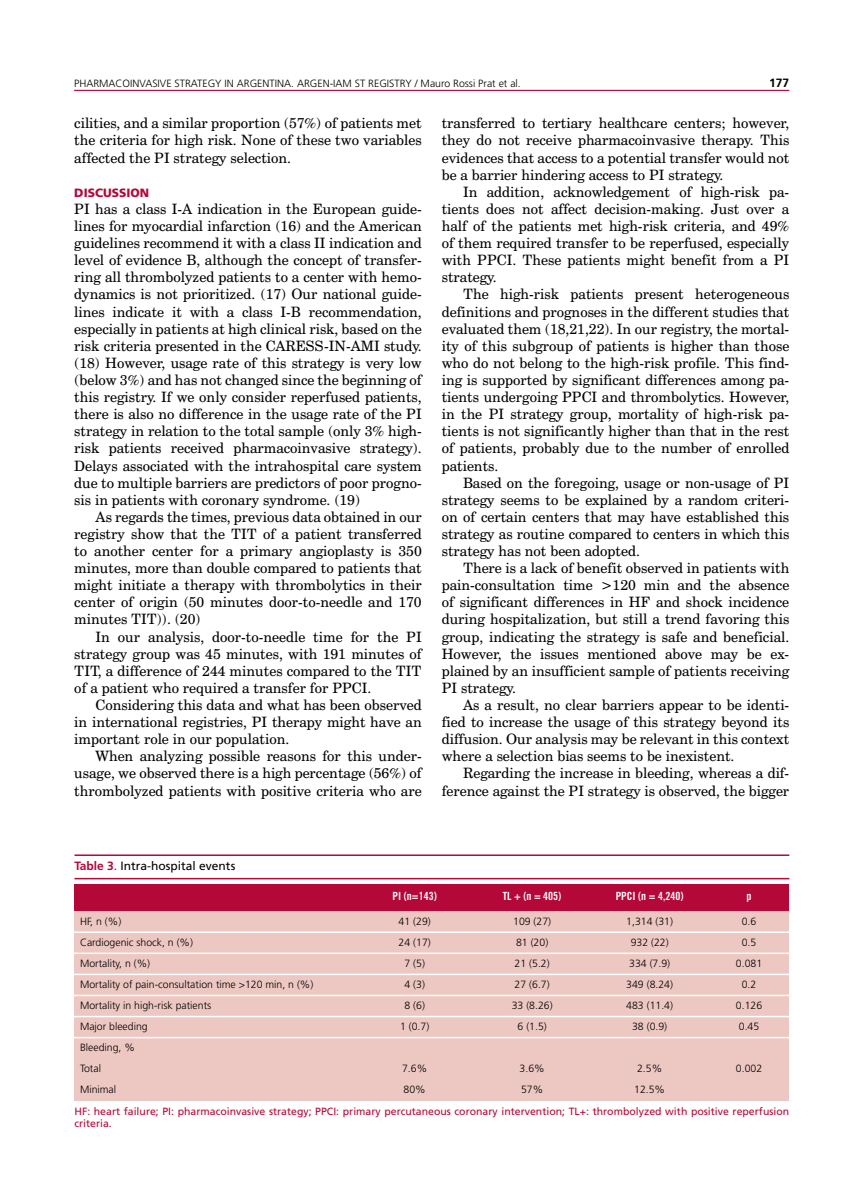
<style>
.page{position:relative;width:851px;height:1191px;background:#fff}
.page>*{position:absolute;margin:0;border:0;box-sizing:border-box;transform-origin:0 0}
.t1{font:14.25px/17.1px "Century Schoolbook BT";color:#000;text-align:justify}
.t2{font:12px "Frutiger LT Std";color:#000}
.introduccion_y_resul{font:900 12px "Frutiger LT Std";color:#b30838}
.t3{font:700 12px "Frutiger LT Std";color:#000}
.t4{font:11.25px "Trade Gothic LT Std Bd Cn 20";color:#fff}
.t5{font:300 10.5px "Frutiger LT Std";color:#000}
.t6{font:10.5px/12.6px "Frutiger LT Std";color:#b30838}
.s1{font-weight:700;color:#b30838}
.s2{color:#b30838}
</style>
<div class="page">
<hr style="left:74px;top:90px;width:715px;height:1px;background:#b30838">
<div style="left:74px;top:884px;width:715px;height:27px;background:#b30838"></div>
<div style="left:74px;top:911px;width:715px;height:190px;background:#edc7c2"></div>
<hr style="left:70px;top:973px;width:728px;height:2px;background:#fff">
<hr style="left:70px;top:1036px;width:728px;height:2px;background:#fff">
<hr style="left:70px;top:952px;width:728px;height:2px;background:#fff">
<hr style="left:70px;top:1015px;width:728px;height:2px;background:#fff">
<hr style="left:70px;top:931px;width:728px;height:2px;background:#fff">
<hr style="left:70px;top:994px;width:728px;height:2px;background:#fff">
<hr style="left:74px;top:878px;width:715px;height:1px;background:#b30838">
<hr style="left:74px;top:854px;width:715px;height:2px;background:#b30838">
<p class="t5" style="left:74px;top:77px;width:448px">PHARMACOINVASIVE STRATEGY IN ARGENTINA. ARGEN-IAM ST REGISTRY / Mauro Rossi Prat et al.</p>
<p class="t3" style="left:769px;top:75px;width:22px">177</p>
<p class="t1" style="left:74px;top:115px;width:349px">cilities, and a similar proportion (57%) of patients met the criteria for high risk. None of these two variables affected the PI strategy selection.</p>
<p class="introduccion_y_resul" style="left:74px;top:185px;width:76px">DISCUSSION</p>
<p class="t1" style="left:74px;top:200px;width:349px">PI has a class I-A indication in the European guide&shy;lines for myocardial infarction (16) and the American guidelines recommend it with a class II indication and level of evidence B, although the concept of transfer&shy;ring all thrombolyzed patients to a center with hemo&shy;dynamics is not prioritized. (17) Our national guide&shy;lines indicate it with a class I-B recommendation, especially in patients at high clinical risk, based on the risk criteria presented in the CARESS-IN-AMI study. (18) However, usage rate of this strategy is very low (below 3%) and has not changed since the beginning of this registry. If we only consider reperfused patients, there is also no difference in the usage rate of the PI strategy in relation to the total sample (only 3% high&shy;risk patients received pharmacoinvasive strategy).<br>Delays associated with the intrahospital care system due to multiple barriers are predictors of poor progno&shy;sis in patients with coronary syndrome. (19)</p>
<p class="t1" style="left:74px;top:508px;width:349px;text-indent:21px">As regards the times, previous data obtained in our registry show that the TIT of a patient transferred to another center for a primary angioplasty is 350 minutes, more than double compared to patients that might initiate a therapy with thrombolytics in their center of origin (50 minutes door-to-needle and 170 minutes TIT)). (20)</p>
<p class="t1" style="left:74px;top:628px;width:349px;text-indent:21px">In our analysis, door-to-needle time for the PI strategy group was 45 minutes, with 191 minutes of TIT, a difference of 244 minutes compared to the TIT of a patient who required a transfer for PPCI.</p>
<p class="t1" style="left:74px;top:696px;width:349px;text-indent:21px">Considering this data and what has been observed in international registries, PI therapy might have an important role in our population.</p>
<p class="t1" style="left:74px;top:747px;width:349px;text-indent:21px">When analyzing possible reasons for this under&shy;usage, we observed there is a high percentage (56%) of thrombolyzed patients with positive criteria who are</p>
<p class="t1" style="left:441px;top:115px;width:349px">transferred to tertiary healthcare centers; however, they do not receive pharmacoinvasive therapy. This evidences that access to a potential transfer would not be a barrier hindering access to PI strategy.</p>
<p class="t1" style="left:441px;top:183px;width:349px;text-indent:21px">In addition, acknowledgement of high-risk pa&shy;tients does not affect decision-making. Just over a half of the patients met high-risk criteria, and 49% of them required transfer to be reperfused, especially with PPCI. These patients might benefit from a PI strategy.</p>
<p class="t1" style="left:441px;top:286px;width:349px;text-indent:21px">The high-risk patients present heterogeneous definitions and prognoses in the different studies that evaluated them (18,21,22). In our registry, the mortal&shy;ity of this subgroup of patients is higher than those who do not belong to the high-risk profile. This find&shy;ing is supported by significant differences among pa&shy;tients undergoing PPCI and thrombolytics. However, in the PI strategy group, mortality of high-risk pa&shy;tients is not significantly higher than that in the rest of patients, probably due to the number of enrolled patients.</p>
<p class="t1" style="left:441px;top:474px;width:349px;text-indent:21px">Based on the foregoing, usage or non-usage of PI strategy seems to be explained by a random criteri&shy;on of certain centers that may have established this strategy as routine compared to centers in which this strategy has not been adopted.</p>
<p class="t1" style="left:441px;top:559px;width:349px;text-indent:21px">There is a lack of benefit observed in patients with pain-consultation time &gt;120 min and the absence of significant differences in HF and shock incidence during hospitalization, but still a trend favoring this group, indicating the strategy is safe and beneficial.<br>However, the issues mentioned above may be ex&shy;plained by an insufficient sample of patients receiving PI strategy.</p>
<p class="t1" style="left:441px;top:696px;width:349px;text-indent:21px">As a result, no clear barriers appear to be identi&shy;fied to increase the usage of this strategy beyond its diffusion. Our analysis may be relevant in this context where a selection bias seems to be inexistent.</p>
<p class="t1" style="left:441px;top:764px;width:349px;text-align:right">Regarding the increase in bleeding, whereas a dif&shy;ference against the PI strategy is observed, the bigger</p>
<p class="t2" style="left:74px;top:859px;width:162px"><span class="s1">Table 3</span><span class="s2">.</span> Intra-hospital events</p>
<p class="t5" style="left:80px;top:915px;width:43px">HF, n (%)</p>
<p class="t5" style="left:80px;top:936px;width:115px">Cardiogenic shock, n (%)</p>
<p class="t5" style="left:80px;top:957px;width:72px">Mortality, n (%)</p>
<p class="t5" style="left:80px;top:978px;width:235px">Mortality of pain-consultation time &gt;120 min, n (%)</p>
<p class="t5" style="left:80px;top:999px;width:133px">Mortality in high-risk patients</p>
<p class="t5" style="left:80px;top:1020px;width:69px">Major bleeding</p>
<p class="t5" style="left:80px;top:1041px;width:56px">Bleeding, %</p>
<p class="t5" style="left:80px;top:1062px;width:22px">Total</p>
<p class="t5" style="left:80px;top:1083px;width:38px">Minimal</p>
<p class="t4" style="left:392px;top:889px;width:46px">PI (n=143)</p>
<p class="t4" style="left:503px;top:889px;width:60px">TL + (n = 405)</p>
<p class="t4" style="left:615px;top:889px;width:69px">PPCI (n = 4,240)</p>
<p class="t5" style="left:398px;top:915px;width:34px">41 (29)</p>
<p class="t5" style="left:398px;top:936px;width:34px">24 (17)</p>
<p class="t5" style="left:404px;top:957px;width:22px">7 (5)</p>
<p class="t5" style="left:404px;top:978px;width:22px">4 (3)</p>
<p class="t5" style="left:404px;top:999px;width:22px">8 (6)</p>
<p class="t5" style="left:400px;top:1020px;width:31px">1 (0.7)</p>
<p class="t5" style="left:402px;top:1062px;width:27px">7.6%</p>
<p class="t5" style="left:403px;top:1083px;width:24px">80%</p>
<p class="t5" style="left:513px;top:915px;width:39px">109 (27)</p>
<p class="t5" style="left:516px;top:936px;width:34px">81 (20)</p>
<p class="t5" style="left:514px;top:957px;width:37px">21 (5.2)</p>
<p class="t5" style="left:514px;top:978px;width:37px">27 (6.7)</p>
<p class="t5" style="left:511px;top:999px;width:42px">33 (8.26)</p>
<p class="t5" style="left:517px;top:1020px;width:31px">6 (1.5)</p>
<p class="t5" style="left:519px;top:1062px;width:27px">3.6%</p>
<p class="t5" style="left:521px;top:1083px;width:24px">57%</p>
<p class="t5" style="left:626px;top:915px;width:48px">1,314 (31)</p>
<p class="t5" style="left:630px;top:936px;width:39px">932 (22)</p>
<p class="t5" style="left:629px;top:957px;width:42px">334 (7.9)</p>
<p class="t5" style="left:626px;top:978px;width:48px">349 (8.24)</p>
<p class="t5" style="left:626px;top:999px;width:48px">483 (11.4)</p>
<p class="t5" style="left:632px;top:1020px;width:37px">38 (0.9)</p>
<p class="t5" style="left:637px;top:1062px;width:27px">2.5%</p>
<p class="t5" style="left:634px;top:1083px;width:32px">12.5%</p>
<p class="t4" style="left:746px;top:889px;width:6px">p</p>
<p class="t5" style="left:741px;top:915px;width:16px">0.6</p>
<p class="t5" style="left:741px;top:936px;width:16px">0.5</p>
<p class="t5" style="left:735px;top:957px;width:28px">0.081</p>
<p class="t5" style="left:741px;top:978px;width:16px">0.2</p>
<p class="t5" style="left:735px;top:999px;width:28px">0.126</p>
<p class="t5" style="left:738px;top:1020px;width:22px">0.45</p>
<p class="t5" style="left:735px;top:1062px;width:28px">0.002</p>
<p class="t6" style="left:74px;top:1105px;width:716px">HF: heart failure; PI: pharmacoinvasive strategy; PPCI: primary percutaneous coronary intervention; TL+: thrombolyzed with positive reperfusion criteria.</p>
</div>
